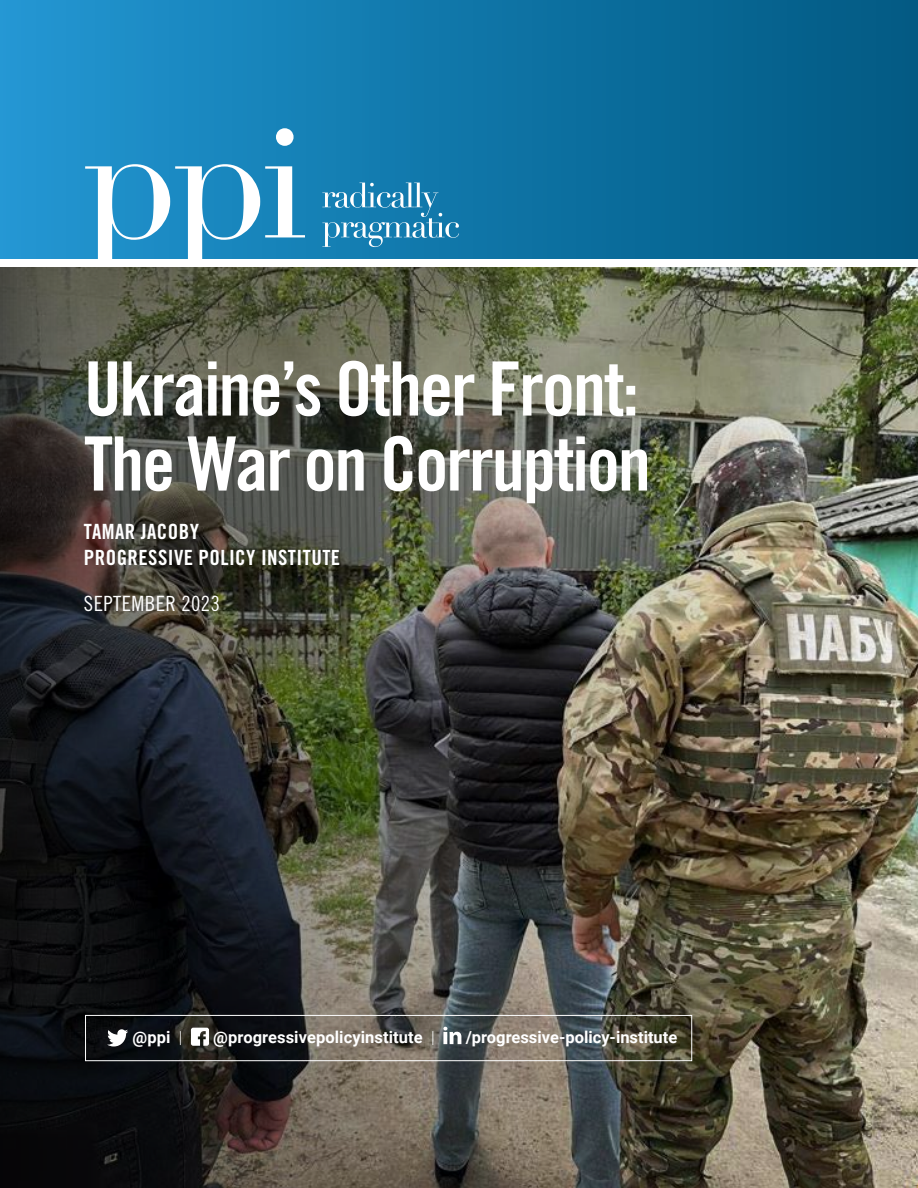
<style>
.page{position:relative;width:918px;height:1188px;background:#fff}
.page>*{position:absolute;margin:0;border:0;box-sizing:border-box;transform-origin:0 0}
.t1{font:75px/75px "Trade Gothic LT Std Bd Cn 20";letter-spacing:-.03em;color:#fff}
.t2{font:21px/25.2px "Trade Gothic LT Std Bd Cn 20";letter-spacing:.02em;color:#fff}
.t3{font:21px "Trade Gothic LT Std Cn 18";letter-spacing:.02em;color:#fff}
.t4{font:700 16.5px "Roboto";color:#fff}
.s1{font-weight:300}
</style>
<div class="page">
<img style="left:0;top:267px;width:918px;height:921px">
<div style="left:0;top:0;width:918px;height:259px;background:linear-gradient(to right,#2296d2,#005981)"></div>
<svg style="left:322px;top:183px;width:137px;height:64px;background:#3991bc"></svg>
<svg style="left:85px;top:128px;width:220px;height:131px"></svg>
<div style="left:85px;top:1015px;width:607px;height:46px;border:1px solid #fff"></div>
<svg style="left:107px;top:1029px;width:21px;height:18px"></svg>
<svg style="left:191px;top:1028px;width:18px;height:18px"></svg>
<svg style="left:443px;top:1027px;width:18px;height:17px"></svg>
<h1 class="t1" style="left:84px;top:351px;width:569px">Ukraine’s Other Front:<br>The War on Corruption</h1>
<p class="t2" style="left:84px;top:519px;width:258px">TAMAR JACOBY<br>PROGRESSIVE POLICY INSTITUTE</p>
<p class="t3" style="left:84px;top:591px;width:138px">SEPTEMBER 2023</p>
<p class="t4" style="left:132px;top:1025px;width:52px">@ppi <span class="s1">|</span></p>
<p class="t4" style="left:213px;top:1025px;width:223px">@progressivepolicyinstitute <span class="s1">|</span></p>
<p class="t4" style="left:466px;top:1025px;width:213px">/progressive-policy-institute</p>
</div>
